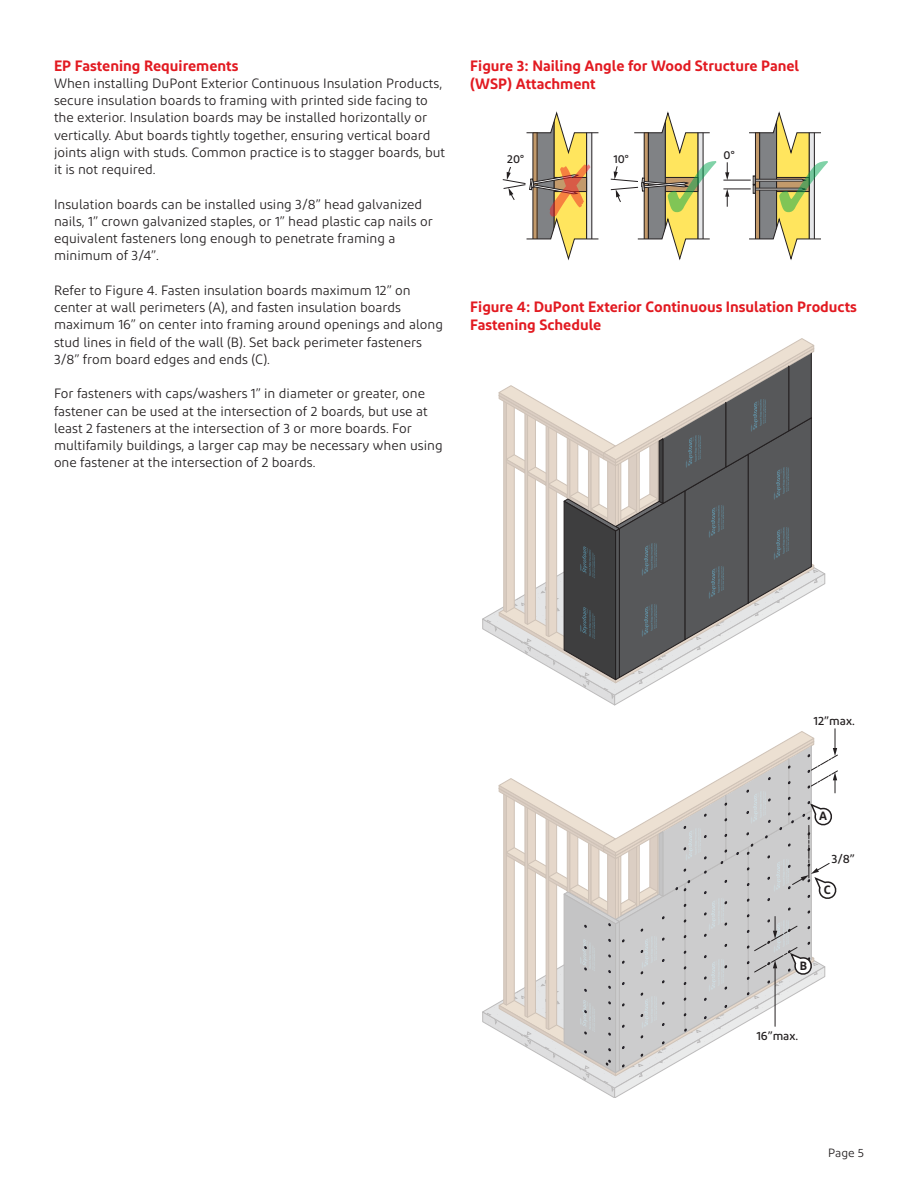
<style>
.page{position:relative;width:918px;height:1188px;background:#fff}
.page>*{position:absolute;margin:0;border:0;box-sizing:border-box;transform-origin:0 0}
.t1{font:71.7px "Zapf Dingbats ITC";color:#ee1d23}
.subhead_2{font:600 15px/18px "Diodrum";color:#e21a21}
.body_1{font:13.5px/17.2px "Diodrum";color:#231f20}
.t2{font:500 12px "Diodrum";color:#231f20}
.t3{font:12px "Diodrum";color:#231f20}
.t4{font:600 12px "Diodrum";color:#231f20}
.t5{font:500 11.4px "Diodrum";color:#231f20}
.s1{color:#00a54f}
</style>
<div class="page">
<svg style="left:610px;top:112px;width:100px;height:148px"></svg>
<svg style="left:502px;top:112px;width:97px;height:148px"></svg>
<svg style="left:723px;top:112px;width:98px;height:148px"></svg>
<svg style="left:482px;top:338px;width:343px;height:368px"></svg>
<svg style="left:482px;top:729px;width:356px;height:369px"></svg>
<p class="subhead_2" style="left:54px;top:56px;width:186px">EP Fastening Requirements</p>
<p class="body_1" style="left:54px;top:74px;width:393px">When installing DuPont Exterior Continuous Insulation Products, secure insulation boards to framing with printed side facing to the exterior. Insulation boards may be installed horizontally or vertically. Abut boards tightly together, ensuring vertical board joints align with studs. Common practice is to stagger boards, but it is not required.</p>
<p class="body_1" style="left:54px;top:195px;width:380px">Insulation boards can be installed using 3/8” head galvanized nails, 1” crown galvanized staples, or 1” head plastic cap nails or equivalent fasteners long enough to penetrate framing a minimum of 3/4”.</p>
<p class="body_1" style="left:54px;top:281px;width:391px">Refer to Figure 4. Fasten insulation boards maximum 12” on center at wall perimeters (A), and fasten insulation boards maximum 16” on center into framing around openings and along stud lines in field of the wall (B). Set back perimeter fasteners 3/8” from board edges and ends (C).</p>
<p class="body_1" style="left:54px;top:385px;width:390px">For fasteners with caps/washers 1” in diameter or greater, one fastener can be used at the intersection of 2 boards, but use at least 2 fasteners at the intersection of 3 or more boards. For multifamily buildings, a larger cap may be necessary when using one fastener at the intersection of 2 boards.</p>
<p class="subhead_2" style="left:470px;top:56px;width:331px">Figure 3: Nailing Angle for Wood Structure Panel (WSP) Attachment</p>
<p class="t5" style="left:507px;top:152px;width:18px">20°</p>
<p class="t5" style="left:613px;top:152px;width:17px">10°</p>
<p class="t5" style="left:724px;top:148px;width:12px">0°</p>
<h1 class="t1" style="left:550px;top:153px;width:283px">✗ <span class="s1">✓✓</span></h1>
<p class="subhead_2" style="left:470px;top:297px;width:388px">Figure 4: DuPont Exterior Continuous Insulation Products<br>Fastening Schedule</p>
<p class="t2" style="left:814px;top:714px;width:43px">12”max.</p>
<p class="t4" style="left:819px;top:808px;width:9px">A</p>
<p class="t2" style="left:831px;top:851px;width:25px">3/8”</p>
<p class="t4" style="left:824px;top:882px;width:9px">C</p>
<p class="t4" style="left:800px;top:958px;width:9px">B</p>
<p class="t2" style="left:756px;top:1028px;width:44px">16”max.</p>
<p class="t3" style="left:828px;top:1146px;width:37px">Page 5</p>
</div>
